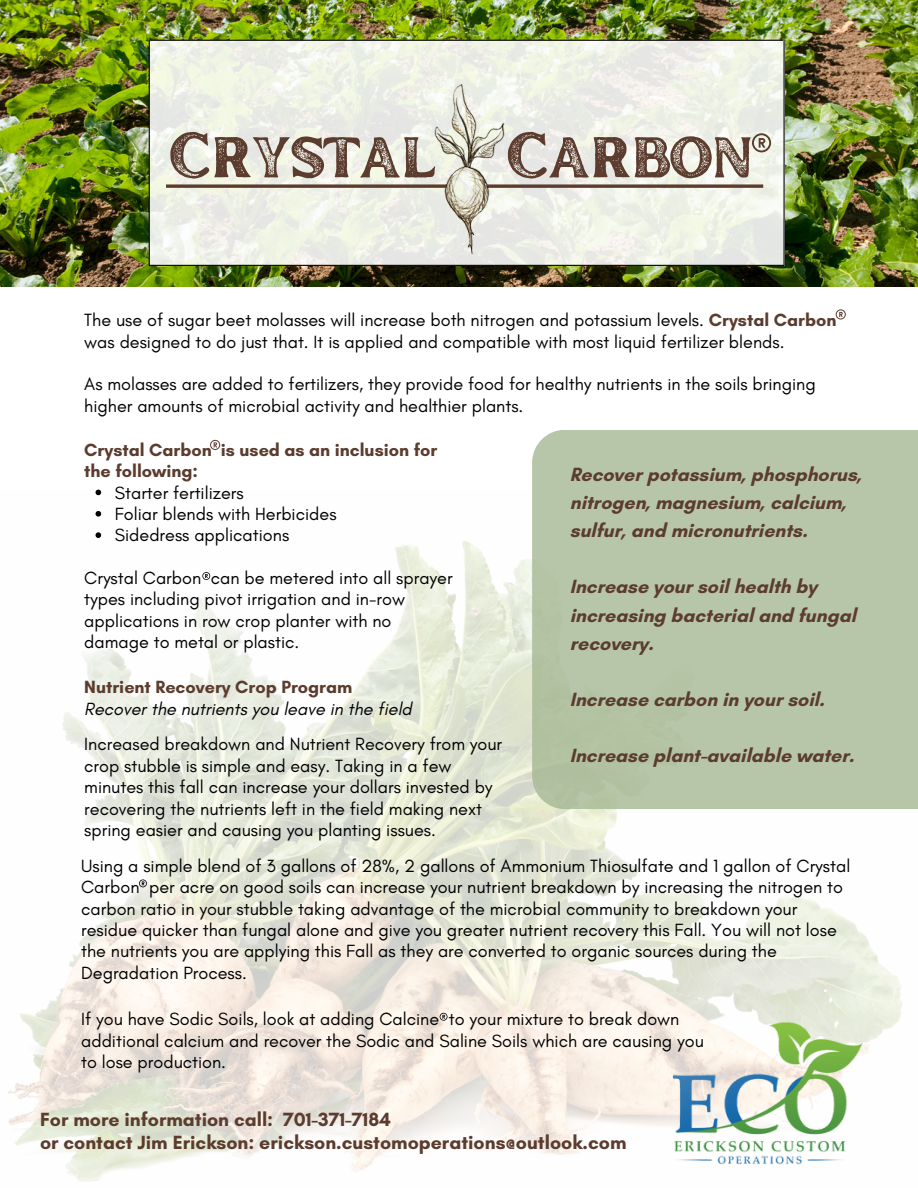
<style>
.page{position:relative;width:918px;height:1188px;background:#fff}
.page>*{position:absolute;margin:0;border:0;box-sizing:border-box;transform-origin:0 0}
.t1{font:63.6px "Inlander Texture";letter-spacing:-.04em;color:#5b3c2e}
.t2{font:700 19.5px/28.2px "Glacial Indifference";color:#5b3c2e}
.t3{font:18px/21.3px "Glacial Indifference";color:#000}
.t4{font:700 18px/21.3px "Glacial Indifference";color:#5b3c2e}
.t5{font:italic 18px "Glacial Indifference";color:#000}
.s1{font-weight:700;color:#5b3c2e}
</style>
<div class="page">
<img style="left:0;top:0;width:918px;height:287px">
<svg style="left:150px;top:41px;width:635px;height:225px;background:#edefe7"></svg>
<svg style="left:166px;top:184px;width:269px;height:4px"></svg>
<hr style="left:149px;top:40px;width:634px;height:1px;background:#000">
<hr style="left:149px;top:265px;width:635px;height:1px;background:#000">
<hr style="left:784px;top:40px;width:1px;height:225px;background:#000">
<hr style="left:149px;top:41px;width:1px;height:224px;background:#000">
<img style="left:8px;top:491px;width:910px;height:691px">
<img style="left:660px;top:985px;width:217px;height:197px">
<div style="left:532px;top:430px;width:386px;height:378px;background:#b7c6a9"></div>
<svg style="left:96px;top:490px;width:5px;height:5px"></svg>
<svg style="left:96px;top:511px;width:5px;height:6px"></svg>
<svg style="left:96px;top:532px;width:5px;height:6px"></svg>
<svg style="left:440px;top:1013px;width:8px;height:8px"></svg>
<svg style="left:139px;top:879px;width:8px;height:8px"></svg>
<svg style="left:202px;top:572px;width:8px;height:8px"></svg>
<svg style="left:210px;top:440px;width:10px;height:10px"></svg>
<svg style="left:836px;top:309px;width:10px;height:11px"></svg>
<svg style="left:752px;top:133px;width:19px;height:19px"></svg>
<svg style="left:504px;top:184px;width:259px;height:4px"></svg>
<img style="left:435px;top:80px;width:69px;height:178px">
<h1 class="t1" style="left:168px;top:110px;width:588px">CRYSTAL CARBON</h1>
<p class="t3" style="left:84px;top:309px;width:754px">The use of sugar beet molasses will increase both nitrogen and potassium levels. <span class="s1">Crystal Carbon </span>was designed to do just that. It is applied and compatible with most liquid fertilizer blends.</p>
<p class="t3" style="left:84px;top:373px;width:733px">As molasses are added to fertilizers, they provide food for healthy nutrients in the soils bringing higher amounts of microbial activity and healthier plants.</p>
<p class="t4" style="left:84px;top:439px;width:355px">Crystal Carbon is used as an inclusion for the following:</p>
<p class="t2" style="left:570px;top:460px;width:293px">Recover potassium, phosphorus, nitrogen, magnesium, calcium, sulfur, and micronutrients.</p>
<p class="t2" style="left:570px;top:573px;width:288px">Increase your soil health by increasing bacterial and fungal recovery.</p>
<p class="t2" style="left:570px;top:685px;width:256px">Increase carbon in your soil.</p>
<p class="t2" style="left:570px;top:741px;width:286px">Increase plant-available water.</p>
<p class="t3" style="left:115px;top:482px;width:223px">Starter fertilizers<br>Foliar blends with Herbicides<br>Sidedress applications</p>
<p class="t3" style="left:84px;top:567px;width:370px">Crystal Carbon can be metered into all sprayer types including pivot irrigation and in-row applications in row crop planter with no damage to metal or plastic.</p>
<p class="t4" style="left:84px;top:676px;width:270px">Nutrient Recovery Crop Program</p>
<p class="t5" style="left:84px;top:698px;width:329px">Recover the nutrients you leave in the field</p>
<p class="t3" style="left:84px;top:733px;width:419px">Increased breakdown and Nutrient Recovery from your crop stubble is simple and easy. Taking in a few minutes this fall can increase your dollars invested by recovering the nutrients left in the field making next spring easier and causing you planting issues.</p>
<p class="t3" style="left:81px;top:855px;width:771px">Using a simple blend of 3 gallons of 28%, 2 gallons of Ammonium Thiosulfate and 1 gallon of Crystal Carbon per acre on good soils can increase your nutrient breakdown by increasing the nitrogen to carbon ratio in your stubble taking advantage of the microbial community to breakdown your residue quicker than fungal alone and give you greater nutrient recovery this Fall. You will not lose the nutrients you are applying this Fall as they are converted to organic sources during the Degradation Process.</p>
<p class="t3" style="left:81px;top:1008px;width:624px">If you have Sodic Soils, look at adding Calcine to your mixture to break down additional calcium and recover the Sodic and Saline Soils which are causing you to lose production.</p>
<p class="t2" style="left:40px;top:1108px;width:588px;line-height:22.5px">For more information call: 701-371-7184<br>or contact Jim Erickson: erickson.customoperations@outlook.com</p>
</div>
